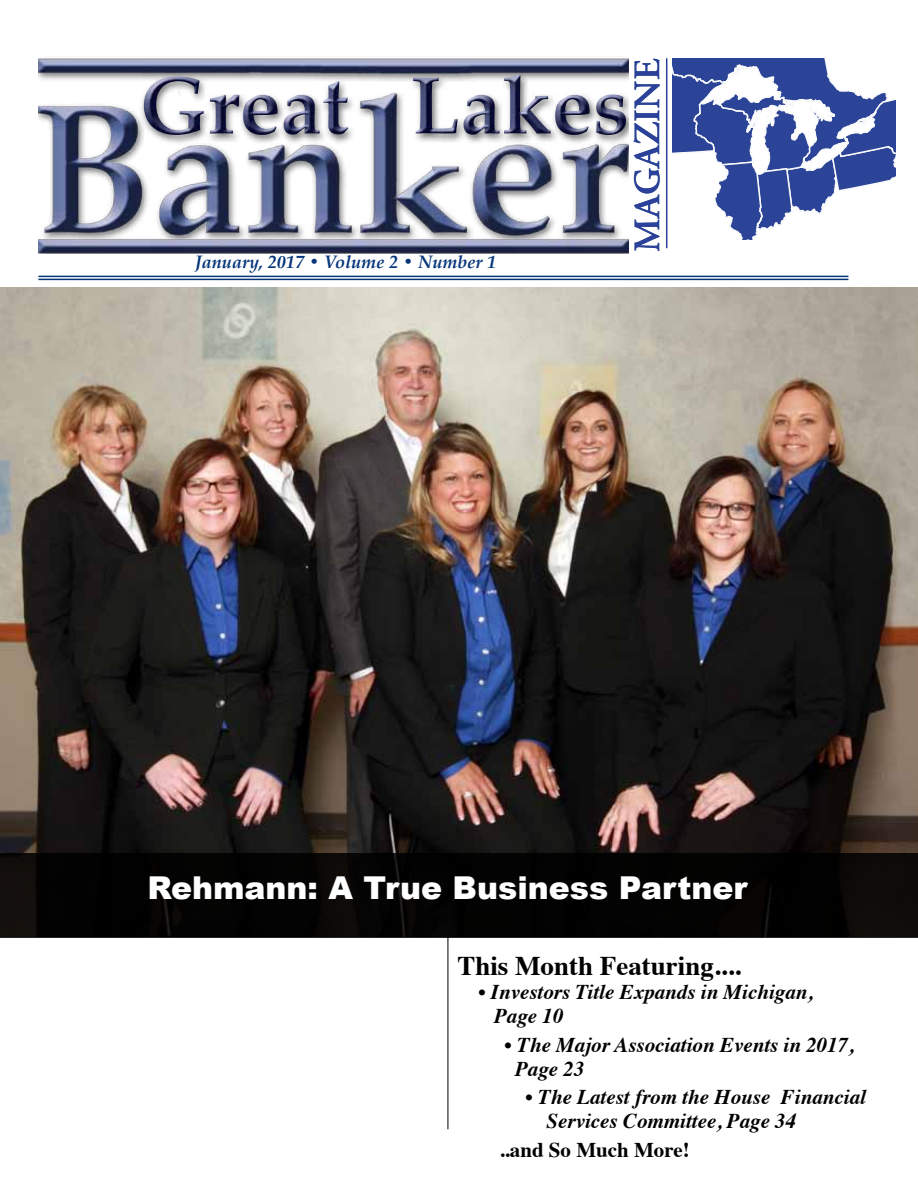
<style>
.page{position:relative;width:918px;height:1188px;background:#fff}
.page>*{position:absolute;margin:0;border:0;box-sizing:border-box;transform-origin:0 0}
.t1{font:600 36.75px "Adobe Garamond";color:#06357a}
.t2{font:900 31.5px "Arial";color:#fff}
.t3{font:700 27px "Times";color:#000}
.t4{font:italic 700 21px/24px "Times";color:#000}
.t5{font:700 21px "Times";color:#000}
.t6{font:italic 700 18px "Palatino";color:#06357a}
</style>
<div class="page">
<hr style="left:447px;top:926px;width:1px;height:203px;background:#000">
<div style="left:46px;top:944px;width:379px;height:185px;border:2px solid #fff;border-radius:27px"></div>
<img style="left:0;top:288px;width:918px;height:565px">
<div style="left:0;top:853px;width:918px;height:84px;background:#000"></div>
<img style="left:666px;top:58px;width:26px;height:191px">
<hr style="left:38px;top:276px;width:810px;height:1px;background:#06357a">
<hr style="left:38px;top:279px;width:810px;height:1px;background:#06357a">
<img style="left:39px;top:58px;width:590px;height:196px">
<img style="left:144px;top:75px;width:407px;height:60px">
<svg style="left:672px;top:59px;width:223px;height:180px"></svg>
<hr style="left:666px;top:58px;width:1px;height:190px;background:#2c419a">
<p class="t6" style="left:195px;top:247px;width:303px">January, 2017 • Volume 2 • Number 1</p>
<h1 class="t1" style="left:627px;top:252px;width:195px;rotate:-90deg">MAGAZINE</h1>
<h2 class="t2" style="left:147px;top:865px;width:602px">Rehmann: A True Business Partner</h2>
<p class="t3" style="left:457px;top:940px;width:285px">This Month Featuring....</p>
<p class="t4" style="left:494px;top:978px;width:320px;text-indent:-16px">• Investors Title Expands in Michigan,<br>Page 10</p>
<p class="t4" style="left:515px;top:1031px;width:340px;text-indent:-10px">• The Major Association Events in 2017,<br>Page 23</p>
<p class="t4" style="left:547px;top:1083px;width:321px;text-indent:-21px">• The Latest from the House Financial<br>Services Committee, Page 34</p>
<p class="t5" style="left:499px;top:1129px;width:192px">..and So Much More!</p>
</div>
